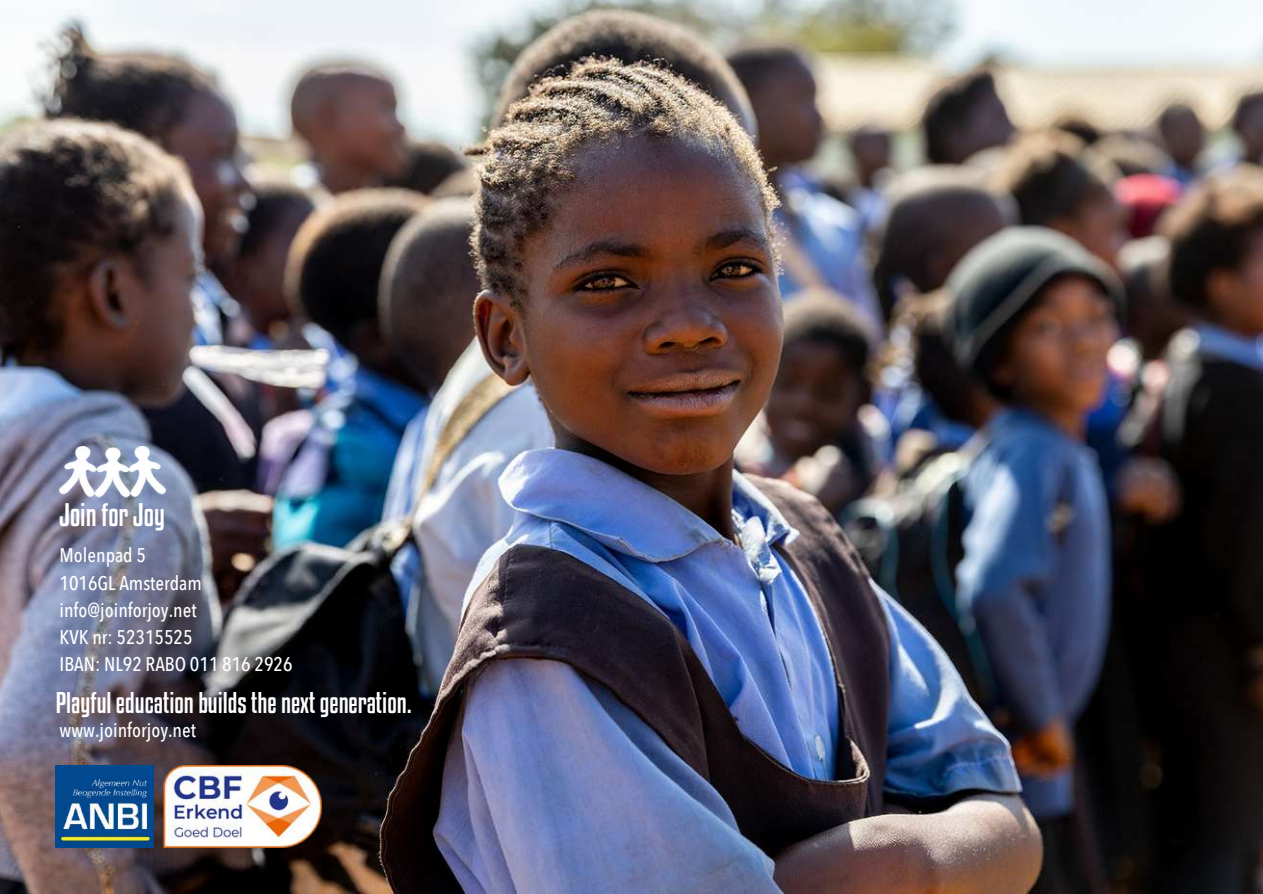
<style>
.page{position:relative;width:1263px;height:894px;background:#fff}
.page>*{position:absolute;margin:0;border:0;box-sizing:border-box;transform-origin:0 0}
.t1{font:28.65px "Kenyan Coffee Rg";color:#fff}
.t2{font:26.25px "Kenyan Coffee Rg";color:#fff}
.t3{font:500 19.8px/27.2px "Avenir Next Condensed";color:#fff}
</style>
<div class="page">
<img style="left:0;top:0;width:1263px;height:893px">
<img style="left:59px;top:446px;width:106px;height:52px">
<img style="left:164px;top:765px;width:157px;height:82px">
<img style="left:56px;top:765px;width:98px;height:82px">
<h1 class="t1" style="left:59px;top:497px;width:107px">Join for Joy</h1>
<p class="t3" style="left:60px;top:542px;width:235px">Molenpad 5<br>1016GL Amsterdam info@joinforjoy.net<br>KVK nr: 52315525<br>IBAN: NL92 RABO 011 816 2926</p>
<h2 class="t2" style="left:56px;top:686px;width:357px">Playful education builds the next generation.</h2>
<p class="t3" style="left:60px;top:717px;width:138px">www.joinforjoy.net</p>
</div>
